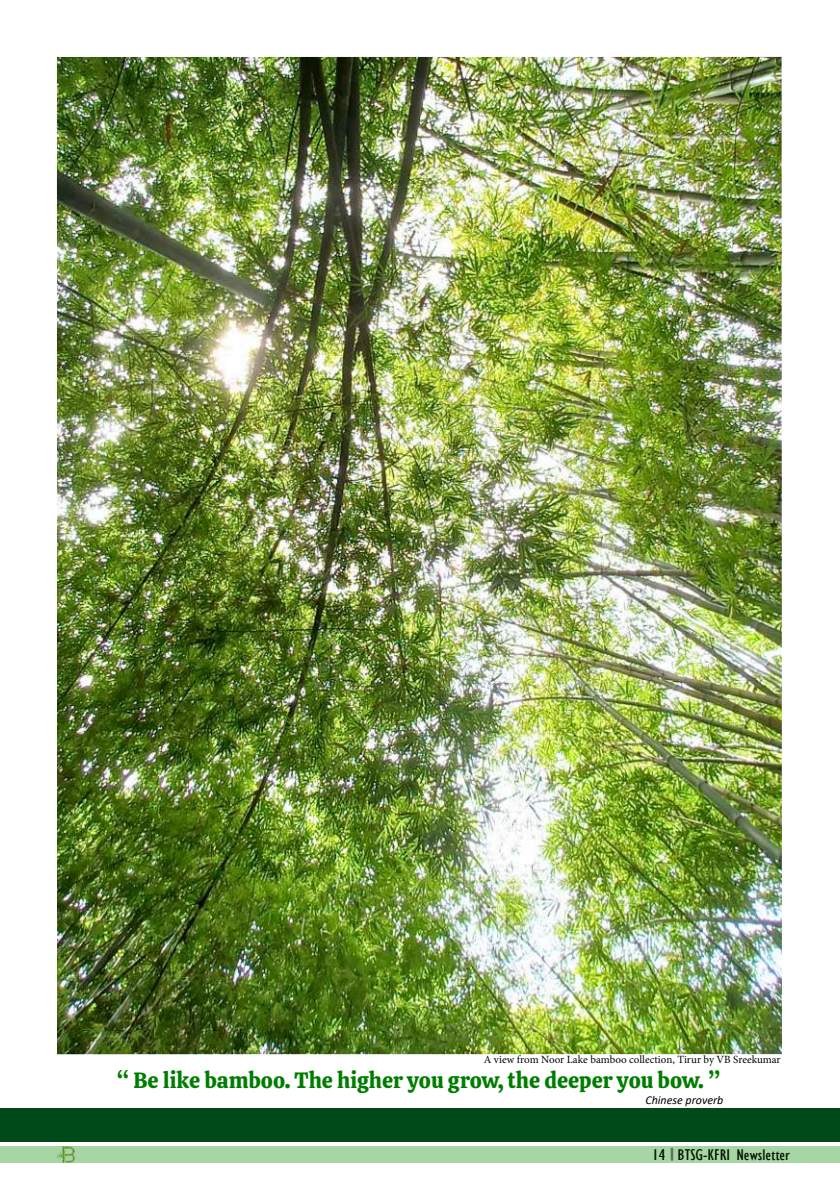
<style>
.page{position:relative;width:840px;height:1191px;background:#fff}
.page>*{position:absolute;margin:0;border:0;box-sizing:border-box;transform-origin:0 0}
.t1{font:22px "Calistoga";color:#007d00}
.t2{font:condensed 16px "Gill Sans";color:#001300;scale:1.14 1}
.t3{font:italic 12px "Calibri";color:#000}
.t4{font:11px "Minion Pro";color:#000}
</style>
<div class="page">
<div style="left:0;top:1108px;width:839px;height:34px;background:#004919"></div>
<div style="left:0;top:1146px;width:839px;height:17px;background:#a6d6a3"></div>
<svg style="left:670px;top:1148px;width:2px;height:12px"></svg>
<img style="left:57px;top:1146px;width:18px;height:16px">
<img style="left:57px;top:57px;width:724px;height:997px">
<p class="t4" style="left:483px;top:1054px;width:298px">A view from Noor Lake bamboo collection, Tirur by VB Sreekumar</p>
<h1 class="t1" style="left:117px;top:1066px;width:604px">“ Be like bamboo. The higher you grow, the deeper you bow. ”</h1>
<p class="t3" style="left:645px;top:1095px;width:79px">Chinese proverb</p>
<h2 class="t2" style="left:651px;top:1148px;width:122px">14 BTSG-KFRI Newsletter</h2>
</div>
